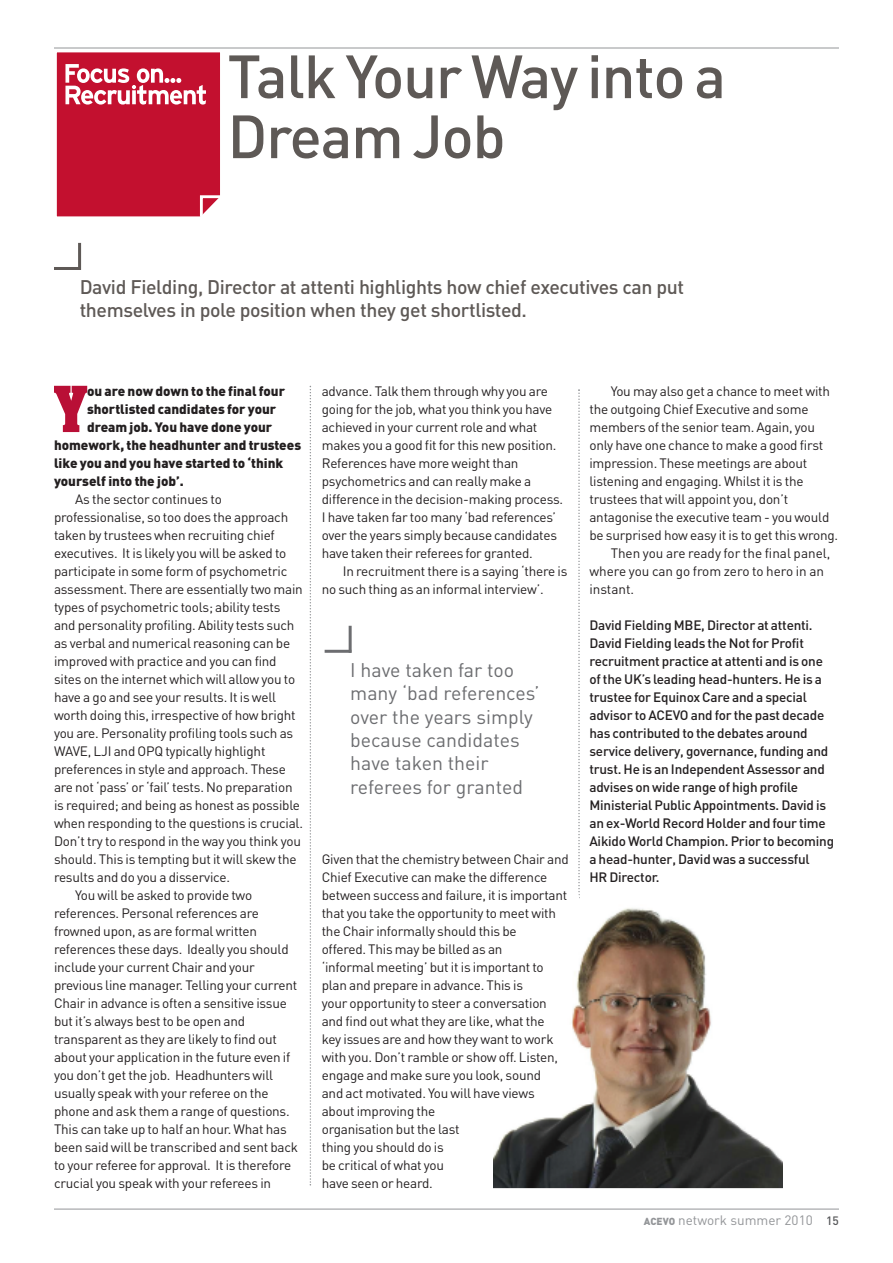
<style>
.page{position:relative;width:893px;height:1263px;background:#fff}
.page>*{position:absolute;margin:0;border:0;box-sizing:border-box;transform-origin:0 0}
.t1{font:800 69.3px "Helium";color:#b90f36}
.t2{font:500 60px/60px "DIN";letter-spacing:-.02em;color:#5e5956}
.t3{font:500 19.5px/23.4px "DIN";letter-spacing:-.02em;color:#5e5956}
.t4{font:19.5px/23.4px "DIN";color:#6c6d70}
.t5{font:13.5px/18px "DIN";letter-spacing:-.015em;color:#231f20}
.t6{font:500 13.5px/18px "DIN";letter-spacing:-.015em;color:#231f20}
.t7{font:900 13.5px "DIN";color:#231f20}
.t8{font:13.5px "DIN";color:#939598}
.s1{font-weight:900;font-size:10.2px}
.s2{font-weight:500;font-size:12px;color:#57585a}
</style>
<div class="page">
<hr style="left:54px;top:1209px;width:785px;height:1px;background:#939598">
<hr style="left:54px;top:48px;width:785px;height:1px;background:#939598">
<svg style="left:310px;top:386px;width:1px;height:799px"></svg>
<svg style="left:578px;top:389px;width:2px;height:495px"></svg>
<svg style="left:56px;top:52px;width:164px;height:165px;background:#c92944"></svg>
<hr style="left:54px;top:267px;width:27px;height:3px;background:#5e5956">
<hr style="left:78px;top:243px;width:3px;height:27px;background:#5e5956">
<img style="left:493px;top:885px;width:290px;height:304px">
<hr style="left:325px;top:650px;width:26px;height:3px;background:#6c6d70">
<hr style="left:349px;top:626px;width:3px;height:27px;background:#6c6d70">
<h2 class="t2" style="left:227px;top:53px;width:500px">Talk Your Way into a<br>Dream Job</h2>
<h3 class="t3" style="left:80px;top:277px;width:606px">David Fielding, Director at attenti highlights how chief executives can put themselves in pole position when they get shortlisted.</h3>
<h1 class="t1" style="left:54px;top:373px;width:35px">Y</h1>
<p class="t7" style="left:87px;top:386px;width:200px">ou are now down to the final four</p>
<p class="t7" style="left:87px;top:404px;width:191px">shortlisted candidates for your</p>
<p class="t7" style="left:87px;top:422px;width:187px">dream job. You have done your</p>
<p class="t7" style="left:54px;top:440px;width:249px">homework, the headhunter and trustees</p>
<p class="t7" style="left:54px;top:458px;width:231px">like you and you have started to ‘think</p>
<p class="t7" style="left:54px;top:476px;width:131px">yourself into the job’.</p>
<p class="t5" style="left:75px;top:492px;width:148px">As the sector continues to</p>
<p class="t5" style="left:54px;top:510px;width:236px">professionalise, so too does the approach</p>
<p class="t5" style="left:54px;top:528px;width:222px">taken by trustees when recruiting chief</p>
<p class="t5" style="left:54px;top:546px;width:234px">executives. It is likely you will be asked to</p>
<p class="t5" style="left:54px;top:564px;width:235px">participate in some form of psychometric</p>
<p class="t5" style="left:54px;top:582px;width:250px">assessment. There are essentially two main</p>
<p class="t5" style="left:54px;top:600px;width:228px">types of psychometric tools; ability tests</p>
<p class="t5" style="left:54px;top:618px;width:242px">and personality profiling. Ability tests such</p>
<p class="t5" style="left:54px;top:636px;width:238px">as verbal and numerical reasoning can be</p>
<p class="t5" style="left:54px;top:654px;width:224px">improved with practice and you can find</p>
<p class="t5" style="left:54px;top:672px;width:243px">sites on the internet which will allow you to</p>
<p class="t5" style="left:54px;top:690px;width:224px">have a go and see your results. It is well</p>
<p class="t5" style="left:54px;top:708px;width:243px">worth doing this, irrespective of how bright</p>
<p class="t5" style="left:54px;top:726px;width:241px">you are. Personality profiling tools such as</p>
<p class="t5" style="left:54px;top:744px;width:213px">WAVE, LJI and OPQ typically highlight</p>
<p class="t5" style="left:54px;top:762px;width:233px">preferences in style and approach. These</p>
<p class="t5" style="left:54px;top:780px;width:240px">are not ‘pass’ or ‘fail’ tests. No preparation</p>
<p class="t5" style="left:54px;top:798px;width:247px">is required; and being as honest as possible</p>
<p class="t5" style="left:54px;top:816px;width:250px">when responding to the questions is crucial.</p>
<p class="t5" style="left:54px;top:834px;width:248px">Don’t try to respond in the way you think you</p>
<p class="t5" style="left:54px;top:852px;width:244px">should. This is tempting but it will skew the</p>
<p class="t5" style="left:54px;top:870px;width:178px">results and do you a disservice.</p>
<p class="t5" style="left:75px;top:888px;width:179px">You will be asked to provide two</p>
<p class="t5" style="left:54px;top:906px;width:206px">references. Personal references are</p>
<p class="t5" style="left:54px;top:924px;width:204px">frowned upon, as are formal written</p>
<p class="t5" style="left:54px;top:942px;width:236px">references these days. Ideally you should</p>
<p class="t5" style="left:54px;top:960px;width:202px">include your current Chair and your</p>
<p class="t5" style="left:54px;top:978px;width:245px">previous line manager. Telling your current</p>
<p class="t5" style="left:54px;top:996px;width:234px">Chair in advance is often a sensitive issue</p>
<p class="t5" style="left:54px;top:1014px;width:193px">but it’s always best to be open and</p>
<p class="t5" style="left:54px;top:1032px;width:224px">transparent as they are likely to find out</p>
<p class="t5" style="left:54px;top:1050px;width:238px">about your application in the future even if</p>
<p class="t5" style="left:54px;top:1068px;width:221px">you don’t get the job. Headhunters will</p>
<p class="t5" style="left:54px;top:1086px;width:216px">usually speak with your referee on the</p>
<p class="t5" style="left:54px;top:1104px;width:237px">phone and ask them a range of questions.</p>
<p class="t5" style="left:54px;top:1122px;width:234px">This can take up to half an hour. What has</p>
<p class="t5" style="left:54px;top:1140px;width:246px">been said will be transcribed and sent back</p>
<p class="t5" style="left:54px;top:1158px;width:239px">to your referee for approval. It is therefore</p>
<p class="t5" style="left:54px;top:1176px;width:219px">crucial you speak with your referees in</p>
<p class="t5" style="left:322px;top:384px;width:243px">advance. Talk them through why you are going for the job, what you think you have achieved in your current role and what makes you a good fit for this new position.<br>References have more weight than psychometrics and can really make a difference in the decision-making process.<br>I have taken far too many ‘bad references’ over the years simply because candidates have taken their referees for granted.</p>
<p class="t5" style="left:322px;top:564px;width:247px;text-indent:21px">In recruitment there is a saying ‘there is no such thing as an informal interview’.</p>
<h3 class="t4" style="left:350px;top:660px;width:191px">I have taken far too many ‘bad references’ over the years simply because candidates have taken their referees for granted</h3>
<p class="t5" style="left:322px;top:852px;width:249px">Given that the chemistry between Chair and Chief Executive can make the difference between success and failure, it is important that you take the opportunity to meet with the Chair informally should this be<br>offered. This may be billed as an<br>‘informal meeting’ but it is important to plan and prepare in advance. This is<br>your opportunity to steer a conversation and find out what they are like, what the<br>key issues are and how they want to work with you. Don’t ramble or show off. Listen, engage and make sure you look, sound<br>and act motivated. You will have views about improving the<br>organisation but the last<br>thing you should do is<br>be critical of what you<br>have seen or heard.</p>
<p class="t5" style="left:611px;top:384px;width:221px">You may also get a chance to meet with</p>
<p class="t5" style="left:589px;top:402px;width:221px">the outgoing Chief Executive and some</p>
<p class="t5" style="left:589px;top:420px;width:227px">members of the senior team. Again, you</p>
<p class="t5" style="left:589px;top:438px;width:235px">only have one chance to make a good first</p>
<p class="t5" style="left:589px;top:456px;width:219px">impression. These meetings are about</p>
<p class="t5" style="left:589px;top:474px;width:216px">listening and engaging. Whilst it is the</p>
<p class="t5" style="left:589px;top:492px;width:200px">trustees that will appoint you, don’t</p>
<p class="t5" style="left:589px;top:510px;width:241px">antagonise the executive team - you would</p>
<p class="t5" style="left:589px;top:528px;width:250px">be surprised how easy it is to get this wrong.</p>
<p class="t5" style="left:611px;top:546px;width:221px">Then you are ready for the final panel,</p>
<p class="t5" style="left:589px;top:564px;width:236px">where you can go from zero to hero in an</p>
<p class="t5" style="left:589px;top:582px;width:46px">instant.</p>
<p class="t6" style="left:589px;top:618px;width:246px">David Fielding MBE, Director at attenti.<br>David Fielding leads the Not for Profit recruitment practice at attenti and is one of the UK’s leading head-hunters. He is a trustee for Equinox Care and a special advisor to ACEVO and for the past decade has contributed to the debates around service delivery, governance, funding and trust. He is an Independent Assessor and advises on wide range of high profile Ministerial Public Appointments. David is an ex-World Record Holder and four time Aikido World Champion. Prior to becoming a head-hunter, David was a successful<br>HR Director.</p>
<p class="t8" style="left:644px;top:1215px;width:197px"><span class="s1">ACEVO</span> network summer 2010 <span class="s2">15</span></p>
</div>
